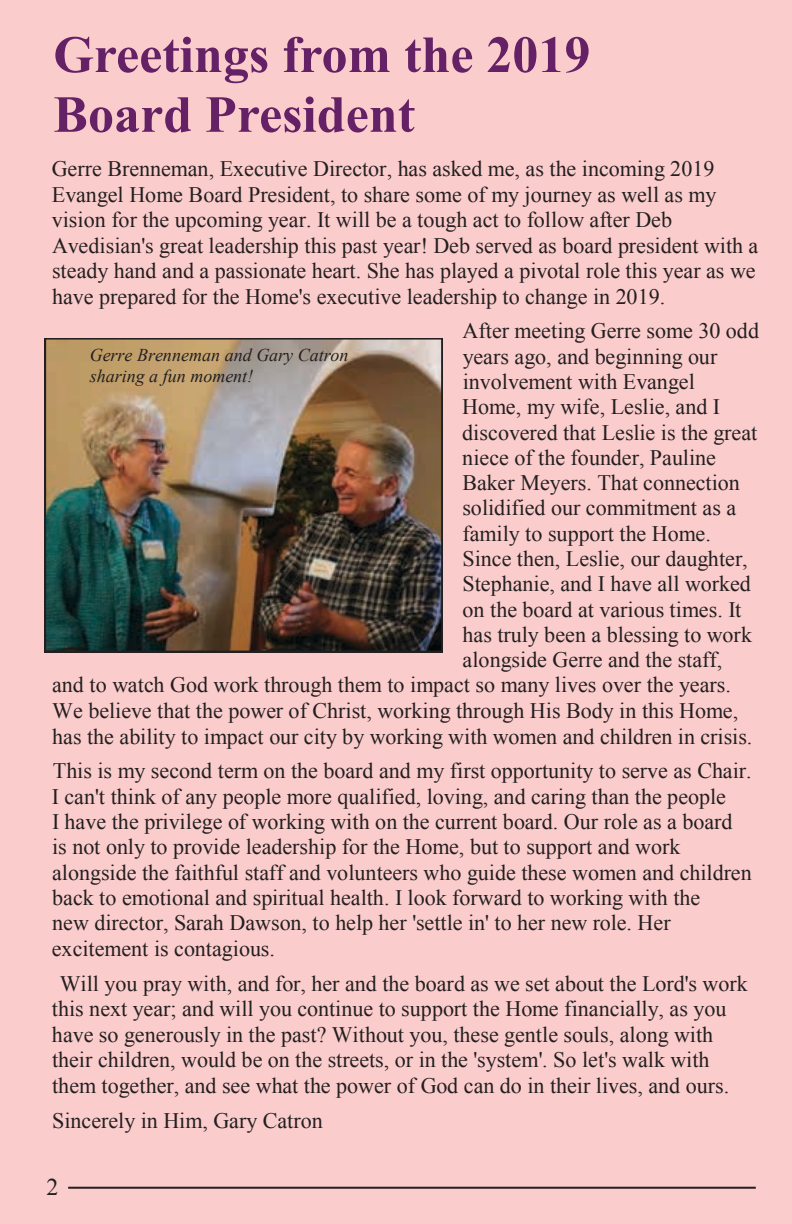
<style>
.page{position:relative;width:792px;height:1224px;background:#fbcccc}
.page>*{position:absolute;margin:0;border:0;box-sizing:border-box;transform-origin:0 0}
.t1{font:700 52px/59.8px "Times New Roman";color:#642166}
.t2{font:24px "Times New Roman";color:#231f20}
.t3{font:22px/25.4px "Times New Roman";color:#231f20}
.t4{font:italic 18px/20.6px "Times New Roman";color:#231f20}
</style>
<div class="page">
<hr style="left:67px;top:1187px;width:689px;height:2px;background:#231f20">
<div style="left:37px;top:1174px;width:31px;height:28px;background:#fbcccc;border-radius:50%"></div>
<img style="left:45px;top:338px;width:398px;height:314px">
<h1 class="t1" style="left:53px;top:23px;width:539px">Greetings from the 2019<br>Board President</h1>
<p class="t3" style="left:52px;top:156px;width:708px">Gerre Brenneman, Executive Director, has asked me, as the incoming 2019<br>Evangel Home Board President, to share some of my journey as well as my vision for the upcoming year. It will be a tough act to follow after Deb Avedisian's great leadership this past year! Deb served as board president with a steady hand and a passionate heart. She has played a pivotal role this year as we have prepared for the Home's executive leadership to change in 2019.</p>
<p class="t3" style="left:463px;top:318px;width:298px">After meeting Gerre some 30 odd</p>
<p class="t3" style="left:463px;top:343px;width:256px">years ago, and beginning our</p>
<p class="t3" style="left:463px;top:368px;width:234px">involvement with Evangel</p>
<p class="t3" style="left:462px;top:394px;width:259px">Home, my wife, Leslie, and I</p>
<p class="t3" style="left:462px;top:419px;width:297px">discovered that Leslie is the great</p>
<p class="t3" style="left:462px;top:445px;width:255px">niece of the founder, Pauline</p>
<p class="t3" style="left:462px;top:470px;width:279px">Baker Meyers. That connection</p>
<p class="t3" style="left:462px;top:495px;width:276px">solidified our commitment as a</p>
<p class="t3" style="left:462px;top:520px;width:250px">family to support the Home.</p>
<p class="t3" style="left:462px;top:546px;width:287px">Since then, Leslie, our daughter,</p>
<p class="t3" style="left:462px;top:571px;width:290px">Stephanie, and I have all worked</p>
<p class="t3" style="left:463px;top:596px;width:280px">on the board at various times. It</p>
<p class="t3" style="left:463px;top:621px;width:291px">has truly been a blessing to work</p>
<p class="t3" style="left:463px;top:647px;width:261px">alongside Gerre and the staff,</p>
<p class="t3" style="left:52px;top:672px;width:680px">and to watch God work through them to impact so many lives over the years.</p>
<p class="t3" style="left:52px;top:698px;width:688px">We believe that the power of Christ, working through His Body in this Home,</p>
<p class="t3" style="left:52px;top:723px;width:702px">has the ability to impact our city by working with women and children in crisis.</p>
<p class="t3" style="left:52px;top:758px;width:701px">This is my second term on the board and my first opportunity to serve as Chair.<br>I can't think of any people more qualified, loving, and caring than the people<br>I have the privilege of working with on the current board. Our role as a board is not only to provide leadership for the Home, but to support and work alongside the faithful staff and volunteers who guide these women and children back to emotional and spiritual health. I look forward to working with the<br>new director, Sarah Dawson, to help her 'settle in' to her new role. Her excitement is contagious.</p>
<p class="t3" style="left:52px;top:971px;width:698px;text-indent:8px">Will you pray with, and for, her and the board as we set about the Lord's work this next year; and will you continue to support the Home financially, as you have so generously in the past? Without you, these gentle souls, along with their children, would be on the streets, or in the 'system'. So let's walk with them together, and see what the power of God can do in their lives, and ours.</p>
<p class="t3" style="left:52px;top:1108px;width:272px">Sincerely in Him, Gary Catron</p>
<p class="t4" style="left:90px;top:344px;width:260px">Gerre Brenneman and Gary Catron sharing a fun moment!</p>
<p class="t2" style="left:47px;top:1171px;width:13px">2</p>
</div>
